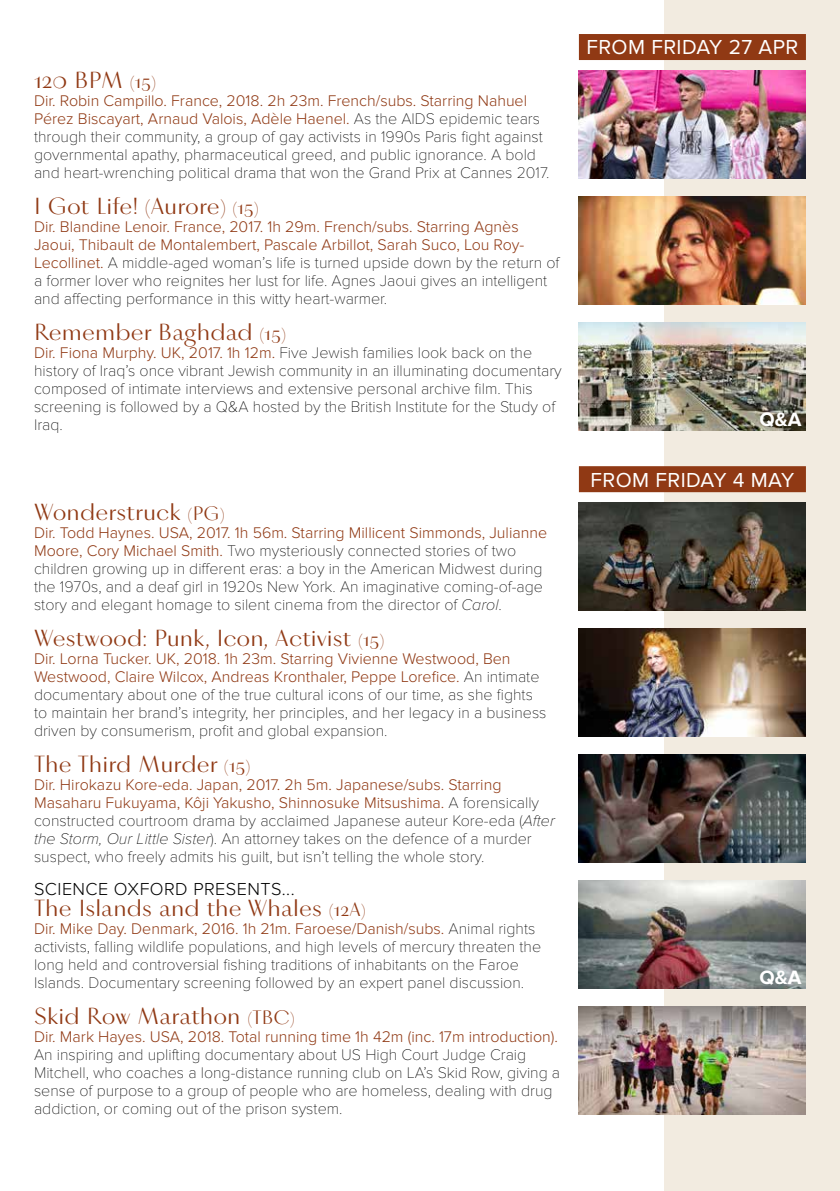
<style>
.page{position:relative;width:840px;height:1191px;background:#fff}
.page>*{position:absolute;margin:0;border:0;box-sizing:border-box;transform-origin:0 0}
.t1{font:24px "Vinter";color:#903914}
.t2{font:21px "Proxima Nova";letter-spacing:.02em;color:#fff}
.t3{font:700 20px "Proxima Nova";color:#fff}
.t4{font:300 18px "Proxima Nova";letter-spacing:.025em;color:#000}
.t5{font:100 16px/18px "Proxima Nova T";color:#000}
.t6{font:300 16px/18px "Proxima Nova";color:#903914}
.s1{font-size:20px}
.s2{font-family:"Proxima Nova T";font-weight:100;color:#000}
.s3{font-family:"Proxima Nova";font-weight:300;color:#903914}
.s4{font-family:"Proxima Nova";font-style:italic}
</style>
<div class="page">
<div style="left:663px;top:0;width:176px;height:1191px;background:#f2ebe0"></div>
<img style="left:578px;top:71px;width:227px;height:107px">
<div style="left:578px;top:466px;width:227px;height:26px;background:#903914"></div>
<img style="left:578px;top:628px;width:227px;height:108px">
<img style="left:578px;top:502px;width:227px;height:108px">
<img style="left:578px;top:196px;width:227px;height:108px">
<div style="left:578px;top:34px;width:227px;height:26px;background:#903914"></div>
<img style="left:578px;top:322px;width:227px;height:108px">
<img style="left:578px;top:880px;width:227px;height:108px">
<img style="left:578px;top:1006px;width:227px;height:108px">
<img style="left:578px;top:754px;width:227px;height:108px">
<h1 class="t1" style="left:34px;top:65px;width:123px">120 BPM <span class="s1">(15)</span></h1>
<p class="t6" style="left:34px;top:92px;width:507px">Dir. Robin Campillo. France, 2018. 2h 23m. French/subs. Starring Nahuel<br>Pérez Biscayart, Arnaud Valois, Adèle Haenel. <span class="s2">As the AIDS epidemic tears</span></p>
<p class="t5" style="left:34px;top:128px;width:517px">through their community, a group of gay activists in 1990s Paris fight against governmental apathy, pharmaceutical greed, and public ignorance. A bold and heart-wrenching political drama that won the Grand Prix at Cannes 2017.</p>
<h1 class="t1" style="left:34px;top:191px;width:226px">I Got Life! (Aurore) <span class="s1">(15)</span></h1>
<p class="t6" style="left:34px;top:218px;width:491px">Dir. Blandine Lenoir. France, 2017. 1h 29m. French/subs. Starring Agnès<br>Jaoui, Thibault de Montalembert, Pascale Arbillot, Sarah Suco, Lou Roy-</p>
<p class="t5" style="left:34px;top:254px;width:526px"><span class="s3">Lecollinet.</span> A middle-aged woman’s life is turned upside down by the return of a former lover who reignites her lust for life. Agnes Jaoui gives an intelligent and affecting performance in this witty heart-warmer.</p>
<h1 class="t1" style="left:34px;top:317px;width:253px">Remember Baghdad <span class="s1">(15)</span></h1>
<p class="t5" style="left:34px;top:344px;width:529px"><span class="s3">Dir. Fiona Murphy. UK, 2017. 1h 12m.</span> Five Jewish families look back on the history of Iraq’s once vibrant Jewish community in an illuminating documentary composed of intimate interviews and extensive personal archive film. This screening is followed by a Q&amp;A hosted by the British Institute for the Study of Iraq.</p>
<h1 class="t1" style="left:34px;top:497px;width:192px">Wonderstruck <span class="s1">(PG)</span></h1>
<p class="t6" style="left:34px;top:524px;width:514px">Dir. Todd Haynes. USA, 2017. 1h 56m. Starring Millicent Simmonds, Julianne</p>
<p class="t5" style="left:34px;top:542px;width:510px"><span class="s3">Moore, Cory Michael Smith.</span> Two mysteriously connected stories of two children growing up in different eras: a boy in the American Midwest during the 1970s, and a deaf girl in 1920s New York. An imaginative coming-of-age story and elegant homage to silent cinema from the director of <span class="s4">Carol</span>.</p>
<h1 class="t1" style="left:34px;top:623px;width:351px">Westwood: Punk, Icon, Activist <span class="s1">(15)</span></h1>
<p class="t6" style="left:34px;top:650px;width:506px">Dir. Lorna Tucker. UK, 2018. 1h 23m. Starring Vivienne Westwood, Ben<br>Westwood, Claire Wilcox, Andreas Kronthaler, Peppe Lorefice. <span class="s2">An intimate</span></p>
<p class="t5" style="left:34px;top:686px;width:513px">documentary about one of the true cultural icons of our time, as she fights to maintain her brand’s integrity, her principles, and her legacy in a business driven by consumerism, profit and global expansion.</p>
<h1 class="t1" style="left:34px;top:749px;width:217px">The Third Murder <span class="s1">(15)</span></h1>
<p class="t6" style="left:34px;top:776px;width:506px">Dir. Hirokazu Kore-eda. Japan, 2017. 2h 5m. Japanese/subs. Starring<br>Masaharu Fukuyama, Kôji Yakusho, Shinnosuke Mitsushima. <span class="s2">A forensically</span></p>
<p class="t5" style="left:34px;top:812px;width:522px">constructed courtroom drama by acclaimed Japanese auteur Kore-eda (<span class="s4">After the Storm, Our Little Sister</span>). An attorney takes on the defence of a murder suspect, who freely admits his guilt, but isn’t telling the whole story.</p>
<p class="t4" style="left:34px;top:878px;width:262px">SCIENCE OXFORD PRESENTS...</p>
<h1 class="t1" style="left:34px;top:893px;width:332px">The Islands and the Whales <span class="s1">(12A)</span></h1>
<p class="t6" style="left:34px;top:920px;width:502px">Dir. Mike Day. Denmark, 2016. 1h 21m. Faroese/Danish/subs. <span class="s2">Animal rights</span></p>
<p class="t5" style="left:34px;top:938px;width:508px">activists, falling wildlife populations, and high levels of mercury threaten the long held and controversial fishing traditions of inhabitants on the Faroe<br>Islands. Documentary screening followed by an expert panel discussion.</p>
<h1 class="t1" style="left:34px;top:1001px;width:262px">Skid Row Marathon <span class="s1">(TBC)</span></h1>
<p class="t6" style="left:34px;top:1028px;width:525px">Dir. Mark Hayes. USA, 2018. Total running time 1h 42m (inc. 17m introduction).</p>
<p class="t5" style="left:34px;top:1046px;width:527px">An inspiring and uplifting documentary about US High Court Judge Craig Mitchell, who coaches a long-distance running club on LA’s Skid Row, giving a sense of purpose to a group of people who are homeless, dealing with drug addiction, or coming out of the prison system.</p>
<h2 class="t2" style="left:586px;top:35px;width:213px">FROM FRIDAY 27 APR</h2>
<p class="t3" style="left:759px;top:408px;width:43px">Q&amp;A</p>
<h2 class="t2" style="left:590px;top:467px;width:205px">FROM FRIDAY 4 MAY</h2>
<p class="t3" style="left:759px;top:966px;width:43px">Q&amp;A</p>
</div>
